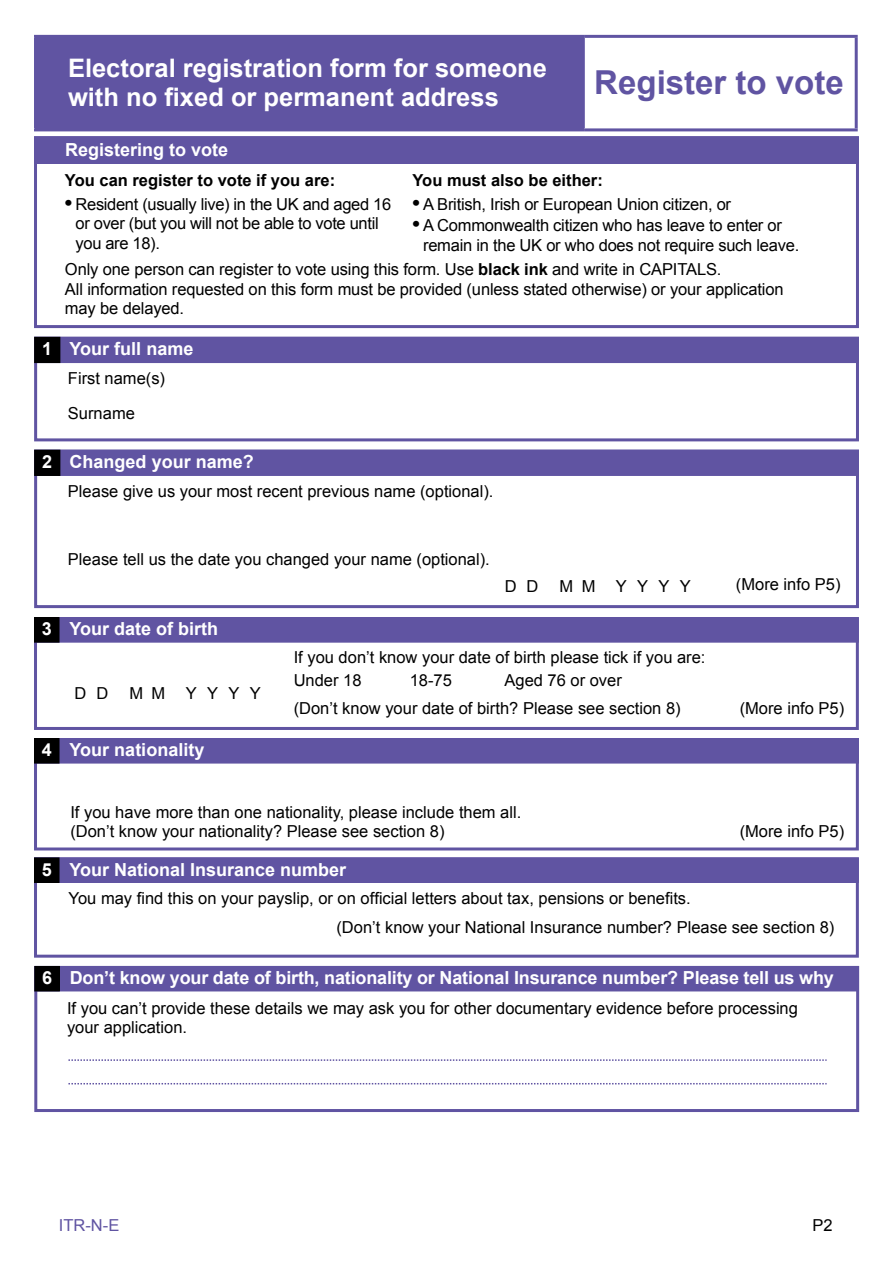
<style>
.page{position:relative;width:893px;height:1263px;background:#fff}
.page>*{position:absolute;margin:0;border:0;box-sizing:border-box;transform-origin:0 0}
.t1{font:700 33px "Arial";color:#6054a2}
.t2{font:700 25.5px/29.2px "Arial";color:#fff}
.t3{font:700 18px "Arial";color:#fff}
.t4{font:16.5px/19.5px "Arial";color:#000}
.t5{font:16.5px/19.5px "Arial";letter-spacing:-.02em;color:#000}
.t6{font:700 16.5px "Arial";color:#000}
.t7{font:16.5px "Arial";color:#6054a2}
.s1{font-weight:700;font-size:21px}
.s2{font-weight:700}
</style>
<div class="page">
<div style="left:34px;top:136px;width:825px;height:192px;border:3px solid #6054a2"></div>
<div style="left:34px;top:450px;width:825px;height:158px;border:3px solid #6054a2"></div>
<div style="left:34px;top:337px;width:825px;height:104px;border:3px solid #6054a2"></div>
<div style="left:35px;top:450px;width:823px;height:25px;background:#6054a2"></div>
<div style="left:34px;top:450px;width:825px;height:26px;border:2px solid #6054a2"></div>
<div style="left:35px;top:338px;width:823px;height:24px;background:#6054a2"></div>
<div style="left:34px;top:337px;width:825px;height:26px;border:2px solid #6054a2"></div>
<div style="left:35px;top:450px;width:25px;height:25px;background:#000"></div>
<div style="left:34px;top:450px;width:26px;height:26px;border:2px solid #000"></div>
<div style="left:35px;top:338px;width:25px;height:24px;background:#000"></div>
<div style="left:34px;top:337px;width:26px;height:26px;border:2px solid #000"></div>
<div style="left:36px;top:36px;width:548px;height:94px;background:#6054a2"></div>
<hr style="left:583px;top:38px;width:2px;height:90px;background:#6054a2">
<hr style="left:34px;top:35px;width:550px;height:3px;background:#6054a2">
<hr style="left:34px;top:38px;width:3px;height:90px;background:#6054a2">
<hr style="left:584px;top:35px;width:274px;height:3px;background:#6054a2">
<hr style="left:855px;top:38px;width:3px;height:90px;background:#6054a2">
<hr style="left:34px;top:128px;width:550px;height:3px;background:#6054a2">
<hr style="left:584px;top:128px;width:274px;height:3px;background:#6054a2">
<div style="left:35px;top:137px;width:823px;height:26px;background:#6054a2"></div>
<div style="left:34px;top:136px;width:825px;height:28px;border:2px solid #6054a2"></div>
<div style="left:34px;top:738px;width:825px;height:112px;border:3px solid #6054a2"></div>
<div style="left:34px;top:857px;width:825px;height:101px;border:3px solid #6054a2"></div>
<div style="left:34px;top:966px;width:825px;height:146px;border:3px solid #6054a2"></div>
<div style="left:35px;top:739px;width:823px;height:24px;background:#6054a2"></div>
<div style="left:34px;top:738px;width:825px;height:25px;border:2px solid #6054a2"></div>
<div style="left:35px;top:858px;width:823px;height:24px;background:#6054a2"></div>
<div style="left:34px;top:857px;width:825px;height:26px;border:2px solid #6054a2"></div>
<div style="left:35px;top:967px;width:823px;height:24px;background:#6054a2"></div>
<div style="left:34px;top:966px;width:825px;height:25px;border:2px solid #6054a2"></div>
<div style="left:35px;top:739px;width:24px;height:24px;background:#000"></div>
<div style="left:34px;top:738px;width:26px;height:25px;border:2px solid #000"></div>
<div style="left:35px;top:858px;width:24px;height:24px;background:#000"></div>
<div style="left:34px;top:857px;width:26px;height:26px;border:2px solid #000"></div>
<div style="left:35px;top:967px;width:24px;height:24px;background:#000"></div>
<div style="left:34px;top:966px;width:26px;height:25px;border:2px solid #000"></div>
<div style="left:34px;top:617px;width:825px;height:113px;border:3px solid #6054a2"></div>
<div style="left:35px;top:618px;width:823px;height:24px;background:#6054a2"></div>
<div style="left:34px;top:617px;width:825px;height:26px;border:2px solid #6054a2"></div>
<div style="left:35px;top:618px;width:24px;height:24px;background:#000"></div>
<div style="left:34px;top:617px;width:26px;height:26px;border:2px solid #000"></div>
<svg style="left:68px;top:1059px;width:759px;height:2px"></svg>
<svg style="left:68px;top:1083px;width:759px;height:1px"></svg>
<p class="t3" style="left:42px;top:337px;width:12px">1</p>
<h2 class="t2" style="left:68px;top:54px;width:480px">Electoral registration form for someone with no fixed or permanent address</h2>
<p class="t3" style="left:65px;top:137px;width:165px">Registering to vote</p>
<h1 class="t1" style="left:594px;top:61px;width:251px">Register to vote</h1>
<p class="t6" style="left:65px;top:169px;width:272px">You can register to vote if you are:</p>
<p class="t6" style="left:412px;top:169px;width:192px">You must also be either:</p>
<p class="t5" style="left:76px;top:194px;width:317px;text-indent:-11px"><span class="s1">•</span> Resident (usually live) in the UK and aged 16 or over (but you will not be able to vote until you are 18).</p>
<p class="t4" style="left:412px;top:194px;width:320px"><span class="s1">•</span> A British, Irish or European Union citizen, or</p>
<p class="t4" style="left:423px;top:216px;width:378px;text-indent:-11px"><span class="s1">•</span> A Commonwealth citizen who has leave to enter or remain in the UK or who does not require such leave.</p>
<p class="t4" style="left:65px;top:260px;width:720px">Only one person can register to vote using this form. Use <span class="s2">black ink</span> and write in CAPITALS.<br>All information requested on this form must be provided (unless stated otherwise) or your application may be delayed.</p>
<p class="t3" style="left:70px;top:337px;width:125px">Your full name</p>
<p class="t4" style="left:68px;top:361px;width:99px;line-height:35px">First name(s)<br>Surname</p>
<p class="t3" style="left:42px;top:450px;width:12px">2</p>
<p class="t3" style="left:70px;top:450px;width:186px">Changed your name?</p>
<p class="t4" style="left:68px;top:481px;width:427px">Please give us your most recent previous name (optional).</p>
<p class="t3" style="left:42px;top:617px;width:12px">3</p>
<p class="t3" style="left:42px;top:738px;width:12px">4</p>
<p class="t4" style="left:68px;top:549px;width:423px">Please tell us the date you changed your name (optional).</p>
<p class="t3" style="left:70px;top:617px;width:150px">Your date of birth</p>
<p class="t4" style="left:505px;top:576px;width:35px">D D</p>
<p class="t4" style="left:560px;top:576px;width:133px">MM YYYY</p>
<p class="t4" style="left:75px;top:683px;width:35px">D D</p>
<p class="t4" style="left:129px;top:683px;width:133px">MM YYYY</p>
<p class="t3" style="left:70px;top:738px;width:136px">Your nationality</p>
<p class="t4" style="left:294px;top:646px;width:413px;line-height:22.6px">If you don’t know your date of birth please tick if you are:<br>Under 18</p>
<p class="t4" style="left:294px;top:666px;width:389px;line-height:28.2px;text-indent:211px">Aged 76 or over<br>(Don’t know your date of birth? Please see section 8)</p>
<p class="t4" style="left:410px;top:671px;width:44px">18-75</p>
<p class="t4" style="left:736px;top:574px;width:106px">(More info P5)</p>
<p class="t4" style="left:740px;top:699px;width:106px">(More info P5)</p>
<p class="t3" style="left:42px;top:857px;width:12px">5</p>
<p class="t3" style="left:42px;top:966px;width:12px">6</p>
<p class="t4" style="left:70px;top:803px;width:452px;line-height:19px">If you have more than one nationality, please include them all. (Don’t know your nationality? Please see section 8)</p>
<p class="t3" style="left:70px;top:857px;width:278px">Your National Insurance number</p>
<p class="t4" style="left:69px;top:889px;width:624px">You may find this on your payslip, or on official letters about tax, pensions or benefits.</p>
<p class="t4" style="left:740px;top:821px;width:106px">(More info P5)</p>
<p class="t4" style="left:336px;top:918px;width:499px">(Don’t know your National Insurance number? Please see section 8)</p>
<p class="t3" style="left:70px;top:966px;width:765px">Don’t know your date of birth, nationality or National Insurance number? Please tell us why</p>
<p class="t4" style="left:67px;top:999px;width:732px;line-height:18.8px">If you can’t provide these details we may ask you for other documentary evidence before processing your application.</p>
<p class="t7" style="left:59px;top:1214px;width:62px">ITR-N-E</p>
<p class="t4" style="left:813px;top:1215px;width:22px">P2</p>
</div>
